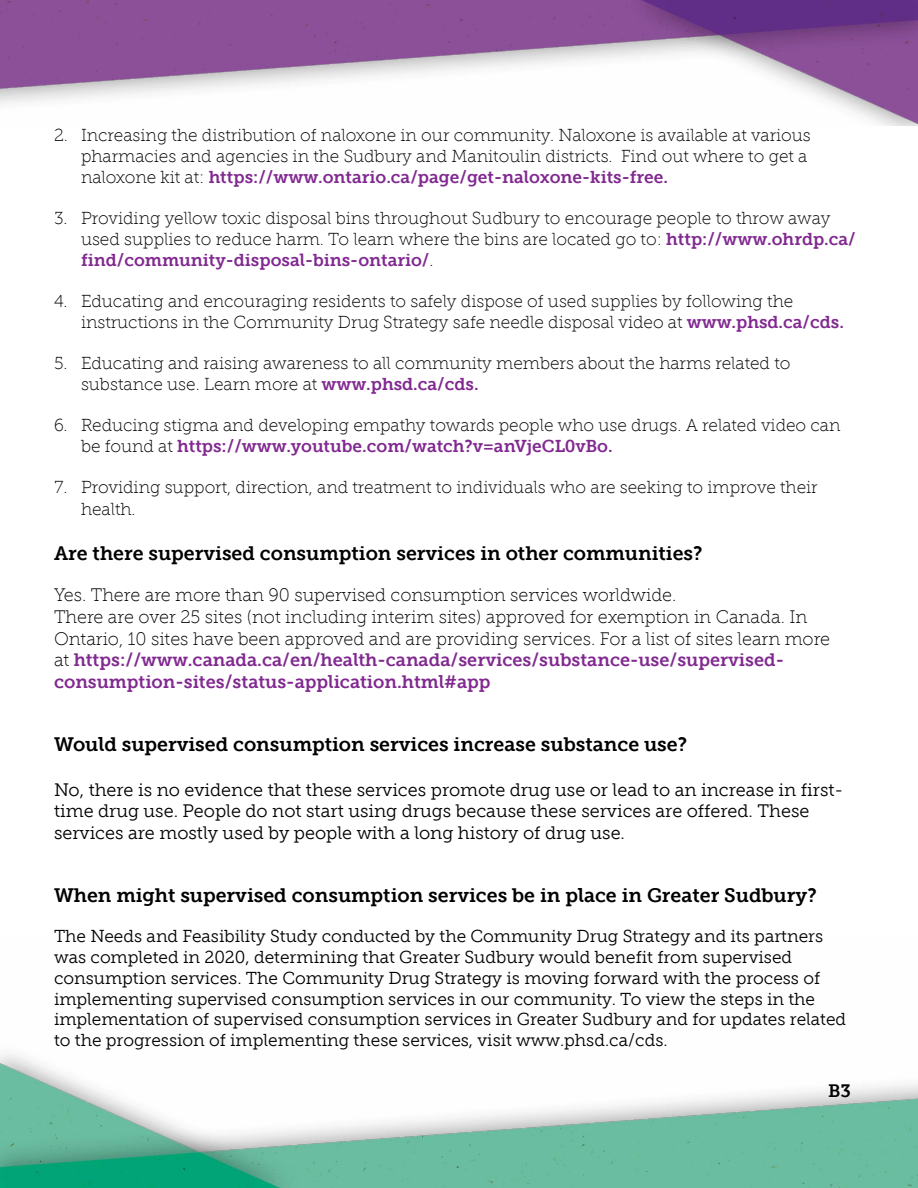
<style>
.page{position:relative;width:918px;height:1188px;background:#fff}
.page>*{position:absolute;margin:0;border:0;box-sizing:border-box;transform-origin:0 0}
.t1{font:19.5px "Museo Slab 700";color:#000}
.Body_Text{font:18px/21.6px "Museo Slab 100";color:#000}
.Body_Text-2{font:18px/21.6px "Museo Slab 300";color:#000}
.t2{font:18px "Museo Slab 700";color:#000}
.Bullets_numbered{font:17.25px/20.7px "Museo Slab 100";color:#000}
.Body_Text-3{font:17.25px/20.7px "Museo Slab 300";color:#000}
.s1{font-family:"Museo Slab 700";color:#812990}
</style>
<div class="page">
<img style="left:0;top:0;width:918px;height:126px">
<img style="left:1px;top:1054px;width:917px;height:134px">
<p class="Bullets_numbered" style="left:81px;top:125px;width:731px;text-indent:-27px">2. Increasing the distribution of naloxone in our community. Naloxone is available at various pharmacies and agencies in the Sudbury and Manitoulin districts. Find out where to get a naloxone kit at: <span class="s1">https://www.ontario.ca/page/get-naloxone-kits-free.</span></p>
<p class="Bullets_numbered" style="left:81px;top:208px;width:776px;text-indent:-27px">3. Providing yellow toxic disposal bins throughout Sudbury to encourage people to throw away used supplies to reduce harm. To learn where the bins are located go to: <span class="s1">http://www.ohrdp.ca/ find/community-disposal-bins-ontario/</span>.</p>
<p class="Bullets_numbered" style="left:81px;top:291px;width:764px;text-indent:-27px">4. Educating and encouraging residents to safely dispose of used supplies by following the instructions in the Community Drug Strategy safe needle disposal video at <span class="s1">www.phsd.ca/cds.</span></p>
<p class="Bullets_numbered" style="left:81px;top:353px;width:711px;text-indent:-27px">5. Educating and raising awareness to all community members about the harms related to substance use. Learn more at <span class="s1">www.phsd.ca/cds.</span></p>
<p class="Bullets_numbered" style="left:81px;top:415px;width:761px;text-indent:-27px">6. Reducing stigma and developing empathy towards people who use drugs. A related video can be found at <span class="s1">https://www.youtube.com/watch?v=anVjeCL0vBo.</span></p>
<p class="Bullets_numbered" style="left:81px;top:477px;width:738px;line-height:21.6px;text-indent:-27px">7. Providing support, direction, and treatment to individuals who are seeking to improve their health.</p>
<h3 class="t1" style="left:54px;top:542px;width:650px">Are there supervised consumption services in other communities?</h3>
<p class="Body_Text" style="left:54px;top:584px;width:624px">Yes. There are more than 90 supervised consumption services worldwide.</p>
<p class="Body_Text" style="left:54px;top:606px;width:778px">There are over 25 sites (not including interim sites) approved for exemption in Canada. In Ontario, 10 sites have been approved and are providing services. For a list of sites learn more at <span class="s1">https://www.canada.ca/en/health-canada/services/substance-use/supervised&shy;consumption-sites/status-application.html#app</span></p>
<h3 class="t1" style="left:54px;top:733px;width:635px">Would supervised consumption services increase substance use?</h3>
<p class="Body_Text-2" style="left:54px;top:779px;width:791px">No, there is no evidence that these services promote drug use or lead to an increase in first&shy;time drug use. People do not start using drugs because these services are offered. These services are mostly used by people with a long history of drug use.</p>
<h3 class="t1" style="left:54px;top:884px;width:764px">When might supervised consumption services be in place in Greater Sudbury?</h3>
<p class="Body_Text-3" style="left:54px;top:926px;width:794px">The Needs and Feasibility Study conducted by the Community Drug Strategy and its partners was completed in 2020, determining that Greater Sudbury would benefit from supervised consumption services. The Community Drug Strategy is moving forward with the process of implementing supervised consumption services in our community. To view the steps in the implementation of supervised consumption services in Greater Sudbury and for updates related to the progression of implementing these services, visit www.phsd.ca/cds.</p>
<p class="t2" style="left:828px;top:1080px;width:24px">B3</p>
</div>
